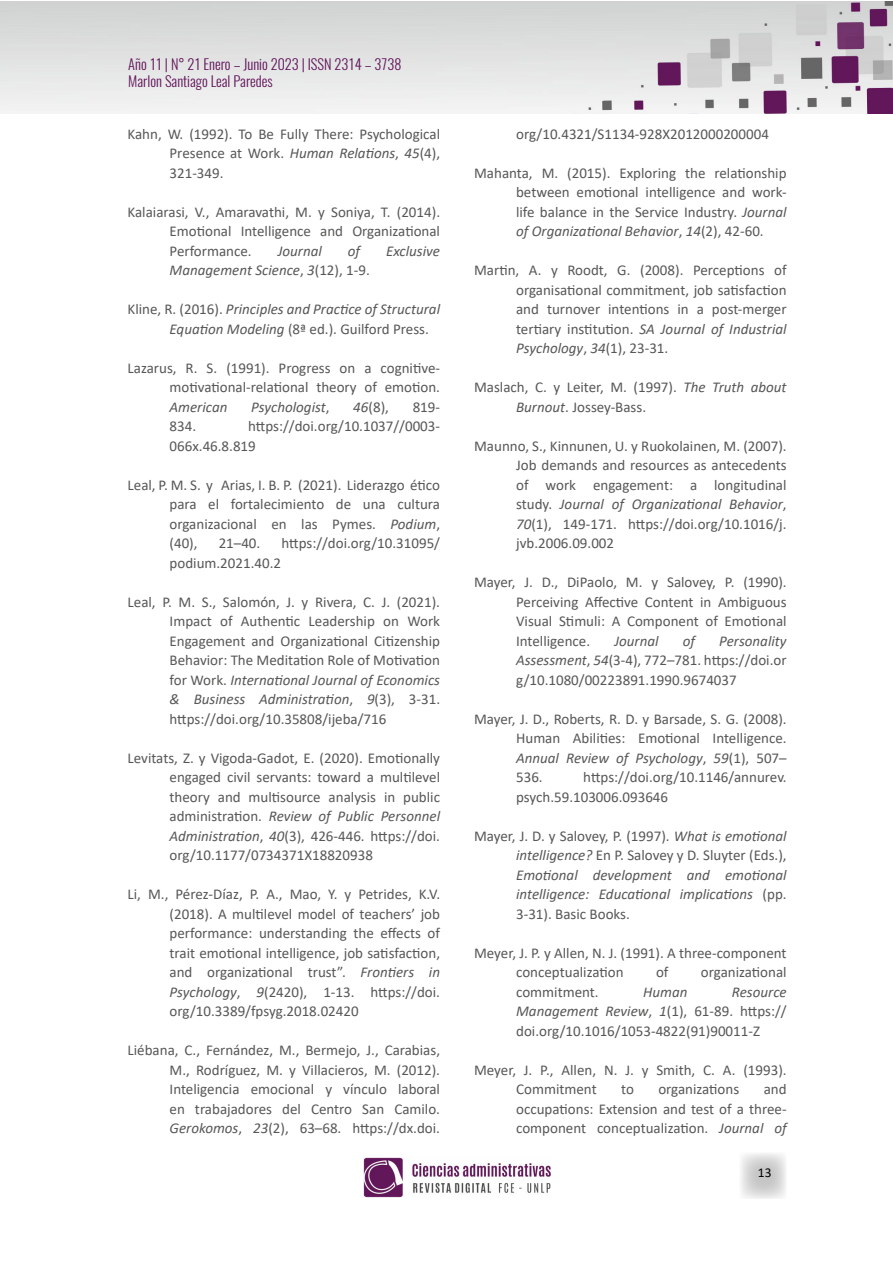
<style>
.page{position:relative;width:893px;height:1263px;background:#fff}
.page>*{position:absolute;margin:0;border:0;box-sizing:border-box;transform-origin:0 0}
.t1{font:15px/19.5px "Calibri";color:#575756;text-align:justify}
.t2{font:italic 15px/19.5px "Calibri";color:#575756}
.t3{font:300 14.4px/17.2px "Oswald";color:#61135a}
.t4{font:13.5px "Calibri";color:#000}
.s1{font-style:italic}
.s2{font-style:normal}
</style>
<div class="page">
<svg style="left:741px;top:1153px;width:45px;height:46px"></svg>
<img style="left:0;top:1px;width:893px;height:112px">
<img style="left:363px;top:1157px;width:188px;height:41px">
<p class="t3" style="left:128px;top:53px;width:275px">Año 11 | N° 21 Enero – Junio 2023 | ISSN 2314 – 3738<br>Marlon Santiago Leal Paredes</p>
<p class="t1" style="left:170px;top:124px;width:272px;text-indent:-42px">Kahn, W. (1992). To Be Fully There: Psychological Presence at Work. <span class="s1">Human Relations</span>, <span class="s1">45</span>(4), 321-349.</p>
<p class="t1" style="left:170px;top:202px;width:272px;text-indent:-42px">Kalaiarasi, V., Amaravathi, M. y Soniya, T. (2014).<br>Emotional Intelligence and Organizational Performance.</p>
<p class="t2" style="left:278px;top:240px;width:46px">Journal</p>
<p class="t2" style="left:348px;top:240px;width:14px">of</p>
<p class="t2" style="left:386px;top:240px;width:55px">Exclusive</p>
<p class="t2" style="left:170px;top:260px;width:202px">Management Science<span class="s2">,</span> 3<span class="s2">(12), 1-9.</span></p>
<p class="t2" style="left:170px;top:299px;width:272px;text-indent:-42px"><span class="s2">Kline, R. (2016).</span> Principles and Practice of Structural<br>Equation Modeling <span class="s2">(8ª ed.). Guilford Press.</span></p>
<p class="t1" style="left:128px;top:358px;width:314px;text-align:right">Lazarus, R. S. (1991). Progress on a cognitive&shy;motivational-relational theory of emotion.</p>
<p class="t2" style="left:170px;top:396px;width:59px">American</p>
<p class="t2" style="left:251px;top:396px;width:80px">Psychologist<span class="s2">,</span></p>
<p class="t1" style="left:353px;top:397px;width:37px"><span class="s1">46</span>(8),</p>
<p class="t1" style="left:413px;top:397px;width:29px">819-</p>
<p class="t1" style="left:170px;top:416px;width:28px">834.</p>
<p class="t1" style="left:170px;top:416px;width:272px;text-indent:79px">https://doi.org/10.1037//0003-<br>066x.46.8.819</p>
<p class="t1" style="left:170px;top:475px;width:272px;text-indent:-42px">Leal, P. M. S. y Arias, I. B. P. (2021). Liderazgo ético para el fortalecimiento de una cultura organizacional en las Pymes. <span class="s1">Podium</span>, (40),</p>
<p class="t1" style="left:219px;top:533px;width:43px">21–40.</p>
<p class="t1" style="left:281px;top:533px;width:160px">https://doi.org/10.31095/</p>
<p class="t1" style="left:170px;top:553px;width:113px">podium.2021.40.2</p>
<p class="t1" style="left:170px;top:592px;width:272px;text-indent:-42px">Leal, P. M. S., Salomón, J. y Rivera, C. J. (2021).<br>Impact of Authentic Leadership on Work Engagement and Organizational Citizenship Behavior: The Meditation Role of Motivation for Work. <span class="s1">International Journal of Economics &amp; Business Administration</span>, <span class="s1">9</span>(3), 3-31. https://doi.org/10.35808/ijeba/716</p>
<p class="t1" style="left:170px;top:748px;width:272px;text-indent:-42px">Levitats, Z. y Vigoda-Gadot, E. (2020). Emotionally engaged civil servants: toward a multilevel theory and multisource analysis in public administration. <span class="s1">Review of Public Personnel Administration</span>, <span class="s1">40</span>(3), 426-446. https://doi. org/10.1177/0734371X18820938</p>
<p class="t1" style="left:170px;top:884px;width:272px;text-indent:-42px">Li, M., Pérez-Díaz, P. A., Mao, Y. y Petrides, K.V. (2018). A multilevel model of teachers’ job performance: understanding the effects of trait emotional intelligence, job satisfaction, and organizational trust”. <span class="s1">Frontiers in Psychology</span>, <span class="s1">9</span>(2420), 1-13. https://doi. org/10.3389/fpsyg.2018.02420</p>
<p class="t1" style="left:170px;top:1040px;width:272px;text-indent:-42px">Liébana, C., Fernández, M., Bermejo, J., Carabias, M., Rodríguez, M. y Villacieros, M. (2012).<br>Inteligencia emocional y vínculo laboral en trabajadores del Centro San Camilo.<br><span class="s1">Gerokomos</span>, <span class="s1">23</span>(2), 63–68. https://dx.doi.</p>
<p class="t1" style="left:516px;top:124px;width:254px">org/10.4321/S1134-928X2012000200004</p>
<p class="t1" style="left:516px;top:163px;width:272px;text-indent:-42px">Mahanta, M. (2015). Exploring the relationship between emotional intelligence and work&shy;life balance in the Service Industry. <span class="s1">Journal of Organizational Behavior</span>, <span class="s1">14</span>(2), 42-60.</p>
<p class="t1" style="left:516px;top:260px;width:272px;text-indent:-42px">Martin, A. y Roodt, G. (2008). Perceptions of organisational commitment, job satisfaction and turnover intentions in a post-merger tertiary institution. <span class="s1">SA Journal of Industrial Psychology</span>, <span class="s1">34</span>(1), 23-31.</p>
<p class="t1" style="left:516px;top:377px;width:272px;text-indent:-42px">Maslach, C. y Leiter, M. (1997). <span class="s1">The Truth about<br>Burnout</span>. Jossey-Bass.</p>
<p class="t1" style="left:516px;top:436px;width:272px;text-indent:-42px">Maunno, S., Kinnunen, U. y Ruokolainen, M. (2007).<br>Job demands and resources as antecedents of work engagement: a longitudinal study. <span class="s1">Journal of Organizational Behavior</span>, <span class="s1">70</span>(1), 149-171. https://doi.org/10.1016/j. jvb.2006.09.002</p>
<p class="t1" style="left:516px;top:572px;width:272px;text-indent:-42px">Mayer, J. D., DiPaolo, M. y Salovey, P. (1990).<br>Perceiving Affective Content in Ambiguous Visual Stimuli: A Component of Emotional Intelligence.</p>
<p class="t2" style="left:614px;top:630px;width:46px">Journal</p>
<p class="t2" style="left:683px;top:630px;width:14px">of</p>
<p class="t1" style="left:516px;top:631px;width:272px;text-indent:203px"><span class="s1">Personality Assessment</span>, <span class="s1">54</span>(3-4), 772–781. https://doi.or g/10.1080/00223891.1990.9674037</p>
<p class="t1" style="left:516px;top:709px;width:272px;text-indent:-42px">Mayer, J. D., Roberts, R. D. y Barsade, S. G. (2008).<br>Human Abilities: Emotional Intelligence.<br><span class="s1">Annual Review of Psychology</span>, <span class="s1">59</span>(1), 507– 536.</p>
<p class="t1" style="left:516px;top:767px;width:272px;text-indent:67px">https://doi.org/10.1146/annurev. psych.59.103006.093646</p>
<p class="t2" style="left:516px;top:825px;width:272px;text-align:justify;text-indent:-42px"><span class="s2">Mayer, J. D. y Salovey, P. (1997).</span> What is emotional intelligence? <span class="s2">En P. Salovey y D. Sluyter (Eds.), </span>Emotional development and emotional intelligence: Educational implications <span class="s2">(pp.<br>3-31). Basic Books.</span></p>
<p class="t1" style="left:516px;top:943px;width:272px;text-indent:-42px">Meyer, J. P. y Allen, N. J. (1991). A three-component conceptualization</p>
<p class="t1" style="left:656px;top:962px;width:14px">of</p>
<p class="t1" style="left:701px;top:962px;width:87px">organizational</p>
<p class="t1" style="left:516px;top:982px;width:84px">commitment.</p>
<p class="t2" style="left:643px;top:981px;width:46px">Human</p>
<p class="t1" style="left:516px;top:982px;width:272px;text-indent:216px"><span class="s1">Resource Management Review</span>, <span class="s1">1</span>(1), 61-89. https:// doi.org/10.1016/1053-4822(91)90011-Z</p>
<p class="t1" style="left:516px;top:1060px;width:272px;text-indent:-42px">Meyer, J. P., Allen, N. J. y Smith, C. A. (1993).<br>Commitment</p>
<p class="t1" style="left:516px;top:1079px;width:272px;text-indent:248px">and occupations: Extension and test of a three&shy;component conceptualization. <span class="s1">Journal of</span></p>
<p class="t1" style="left:621px;top:1079px;width:14px">to</p>
<p class="t1" style="left:658px;top:1079px;width:82px">organizations</p>
<p class="t4" style="left:758px;top:1163px;width:15px">13</p>
</div>
